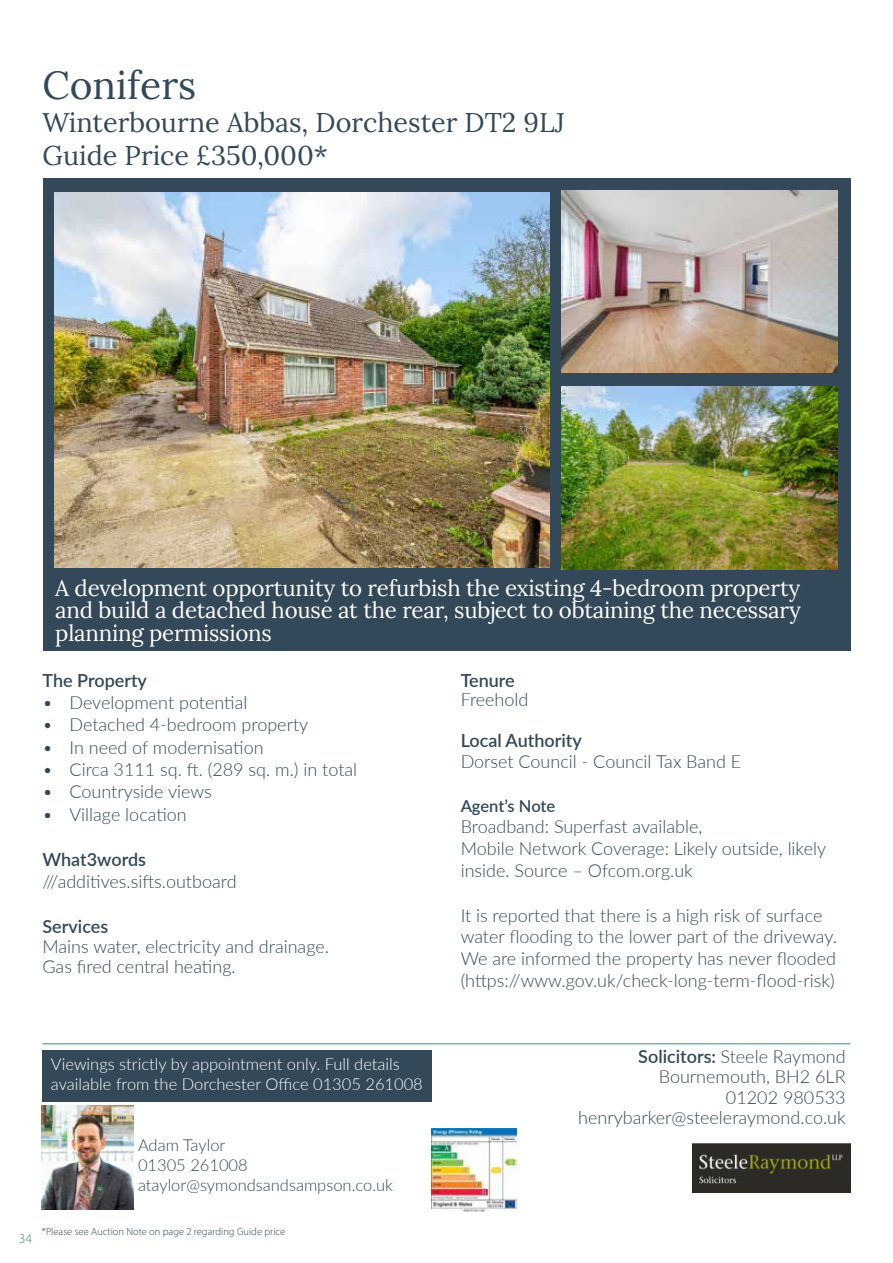
<style>
.page{position:relative;width:893px;height:1263px;background:#fff}
.page>*{position:absolute;margin:0;border:0;box-sizing:border-box;transform-origin:0 0}
.t1{font:39px "Lora";color:#334858}
.t2{font:27px/33px "Lora";color:#334858}
.t3{font:22.5px/22.5px "Lora";letter-spacing:-.01em;color:#fff;text-align:justify}
.t4{font:300 18px/21.6px "Lato";color:#334858}
.t5{font:600 18px "Lato";color:#334858}
.t6{font:300 16.5px/19.8px "Lato";color:#fff}
.t7{font:300 16.5px/20.2px "Lato";color:#334858}
.t8{font:600 16.5px "Lato";letter-spacing:-.005em;color:#334858}
.t9{font:300 13.5px "Myriad Pro";color:#467d82}
.t10{font:300 10.5px "Myriad Pro";color:#334858}
.s1{font-weight:600}
</style>
<div class="page">
<div style="left:43px;top:179px;width:807px;height:472px;background:#334858"></div>
<img style="left:55px;top:192px;width:494px;height:375px">
<hr style="left:43px;top:1043px;width:807px;height:1px;background:#467d82">
<img style="left:561px;top:190px;width:277px;height:183px">
<div style="left:42px;top:1050px;width:389px;height:51px;background:#334858"></div>
<img style="left:561px;top:386px;width:277px;height:183px">
<img style="left:431px;top:1128px;width:86px;height:83px">
<img style="left:42px;top:1105px;width:91px;height:105px">
<img style="left:693px;top:1144px;width:157px;height:49px">
<h1 class="t1" style="left:43px;top:56px;width:155px">Conifers</h1>
<h2 class="t2" style="left:43px;top:105px;width:524px">Winterbourne Abbas, Dorchester DT2 9LJ<br>Guide Price £350,000*</h2>
<p class="t3" style="left:55px;top:575px;width:747px">A development opportunity to refurbish the existing 4-bedroom property and build a detached house at the rear, subject to obtaining the necessary planning permissions</p>
<p class="t5" style="left:43px;top:667px;width:106px">The Property</p>
<p class="t4" style="left:43px;top:691px;width:206px">• Development potential</p>
<p class="t4" style="left:43px;top:713px;width:267px">• Detached 4-bedroom property</p>
<p class="t4" style="left:43px;top:736px;width:223px">• In need of modernisation</p>
<p class="t4" style="left:43px;top:758px;width:316px">• Circa 3111 sq. ft. (289 sq. m.) in total</p>
<p class="t4" style="left:43px;top:780px;width:171px">• Countryside views</p>
<p class="t4" style="left:43px;top:803px;width:146px">• Village location</p>
<p class="t5" style="left:43px;top:846px;width:105px">What3words</p>
<p class="t4" style="left:43px;top:870px;width:196px">///additives.sifts.outboard</p>
<p class="t5" style="left:43px;top:913px;width:67px">Services</p>
<p class="t4" style="left:43px;top:936px;width:288px;line-height:20.2px">Mains water, electricity and drainage.<br>Gas fired central heating.</p>
<p class="t5" style="left:461px;top:667px;width:56px">Tenure</p>
<p class="t4" style="left:461px;top:688px;width:69px">Freehold</p>
<p class="t5" style="left:461px;top:727px;width:123px">Local Authority</p>
<p class="t4" style="left:461px;top:750px;width:282px">Dorset Council - Council Tax Band E</p>
<p class="t8" style="left:461px;top:794px;width:96px">Agent’s Note</p>
<p class="t4" style="left:461px;top:815px;width:367px">Broadband: Superfast available,<br>Mobile Network Coverage: Likely outside, likely inside. Source – Ofcom.org.uk</p>
<p class="t4" style="left:461px;top:904px;width:378px">It is reported that there is a high risk of surface water flooding to the lower part of the driveway.<br>We are informed the property has never flooded (https://www.gov.uk/check-long-term-flood-risk)</p>
<p class="t6" style="left:51px;top:1053px;width:373px">Viewings strictly by appointment only. Full details available from the Dorchester Office 01305 261008</p>
<p class="t4" style="left:578px;top:1046px;width:269px;line-height:20.2px;text-align:right"><span class="s1">Solicitors:</span> Steele Raymond<br>Bournemouth, BH2 6LR<br>01202 980533 henrybarker@steeleraymond.co.uk</p>
<p class="t7" style="left:138px;top:1134px;width:257px">Adam Taylor<br>01305 261008 ataylor@symondsandsampson.co.uk</p>
<p class="t9" style="left:19px;top:1230px;width:15px">34</p>
<p class="t10" style="left:42px;top:1225px;width:245px">*Please see Auction Note on page 2 regarding Guide price</p>
</div>
